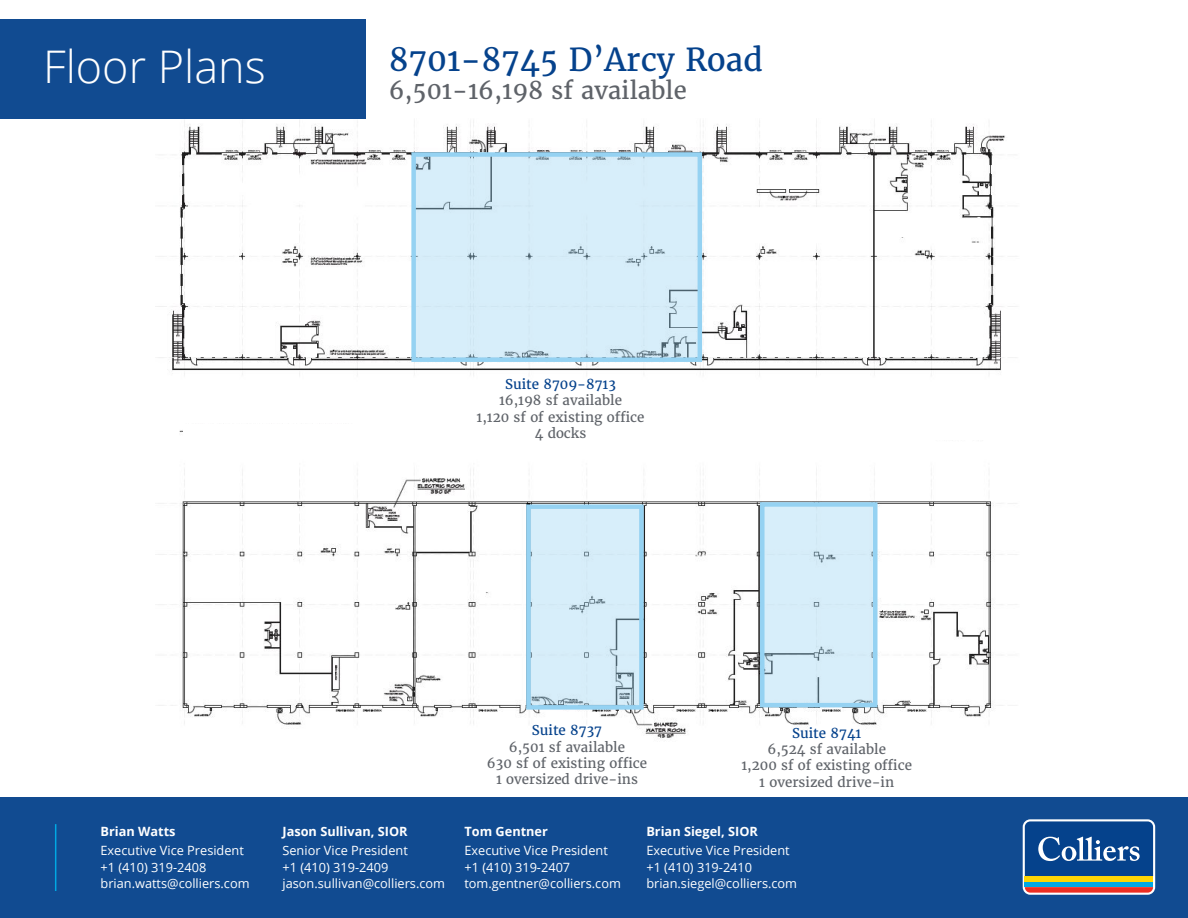
<style>
.page{position:relative;width:1188px;height:918px;background:#fff}
.page>*{position:absolute;margin:0;border:0;box-sizing:border-box;transform-origin:0 0}
.t1{font:300 45px "Open Sans";color:#fff}
.t2{font:31.5px "Merriweather";color:#05428c}
.t3{font:24px "Merriweather";color:#5f6369}
.t4{font:13.5px "Merriweather";color:#5f6369}
.t5{font:13.5px "Merriweather";color:#05428c}
.t6{font:12.75px "Open Sans";color:#fff}
.t7{font:700 12.75px "Open Sans";color:#fff}
</style>
<div class="page">
<img style="left:155px;top:120px;width:862px;height:620px">
<div style="left:0;top:19px;width:365px;height:100px;background:#114b91"></div>
<div style="left:0;top:797px;width:1188px;height:121px;background:#114b91"></div>
<hr style="left:55px;top:824px;width:1px;height:67px;background:#00a8e4">
<svg style="left:1023px;top:819px;width:132px;height:76px"></svg>
<div style="left:1025px;top:882px;width:128px;height:5px;background:#00a8e4"></div>
<div style="left:1025px;top:876px;width:128px;height:6px;background:#fed503"></div>
<svg style="left:1025px;top:887px;width:128px;height:6px"></svg>
<svg style="left:1025px;top:821px;width:128px;height:55px"></svg>
<div style="left:414px;top:154px;width:286px;height:206px;background:#d7eefa"></div>
<div style="left:411px;top:152px;width:291px;height:210px;border:4px solid #95d2f2"></div>
<div style="left:528px;top:507px;width:113px;height:200px;background:#d7eefa"></div>
<div style="left:526px;top:504px;width:118px;height:206px;border:4px solid #95d2f2"></div>
<div style="left:183px;top:424px;width:831px;height:16px;background:#fff"></div>
<div style="left:762px;top:504px;width:113px;height:201px;background:#d7eefa"></div>
<div style="left:760px;top:502px;width:118px;height:205px;border:4px solid #95d2f2"></div>
<p class="t1" style="left:43px;top:36px;width:224px">Floor Plans</p>
<p class="t2" style="left:389px;top:40px;width:376px">8701-8745 D’Arcy Road</p>
<p class="t3" style="left:389px;top:76px;width:299px">6,501-16,198 sf available</p>
<p class="t5" style="left:505px;top:376px;width:112px">Suite 8709-8713</p>
<p class="t4" style="left:499px;top:392px;width:124px">16,198 sf available</p>
<p class="t4" style="left:477px;top:408px;width:169px">1,120 sf of existing office</p>
<p class="t4" style="left:535px;top:424px;width:53px">4 docks</p>
<p class="t7" style="left:101px;top:822px;width:77px">Brian Watts</p>
<p class="t6" style="left:101px;top:842px;width:145px">Executive Vice President</p>
<p class="t6" style="left:101px;top:858px;width:107px">+1 (410) 319-2408</p>
<p class="t6" style="left:101px;top:875px;width:151px">brian.watts@colliers.com</p>
<p class="t7" style="left:283px;top:822px;width:127px">Jason Sullivan, SIOR</p>
<p class="t6" style="left:283px;top:842px;width:127px">Senior Vice President</p>
<p class="t6" style="left:283px;top:858px;width:107px">+1 (410) 319-2409</p>
<p class="t6" style="left:283px;top:875px;width:164px">jason.sullivan@colliers.com</p>
<p class="t5" style="left:532px;top:722px;width:72px">Suite 8737</p>
<p class="t4" style="left:509px;top:738px;width:118px">6,501 sf available</p>
<p class="t4" style="left:487px;top:754px;width:162px">630 sf of existing office</p>
<p class="t4" style="left:496px;top:771px;width:143px">1 oversized drive-ins</p>
<p class="t5" style="left:792px;top:725px;width:71px">Suite 8741</p>
<p class="t4" style="left:768px;top:741px;width:120px">6,524 sf available</p>
<p class="t4" style="left:741px;top:757px;width:172px">1,200 sf of existing office</p>
<p class="t4" style="left:759px;top:773px;width:137px">1 oversized drive-in</p>
<p class="t7" style="left:464px;top:822px;width:85px">Tom Gentner</p>
<p class="t6" style="left:464px;top:842px;width:145px">Executive Vice President</p>
<p class="t6" style="left:464px;top:858px;width:107px">+1 (410) 319-2407</p>
<p class="t6" style="left:464px;top:875px;width:158px">tom.gentner@colliers.com</p>
<p class="t7" style="left:646px;top:822px;width:113px">Brian Siegel, SIOR</p>
<p class="t6" style="left:646px;top:842px;width:145px">Executive Vice President</p>
<p class="t6" style="left:646px;top:858px;width:107px">+1 (410) 319-2410</p>
<p class="t6" style="left:646px;top:875px;width:152px">brian.siegel@colliers.com</p>
</div>
